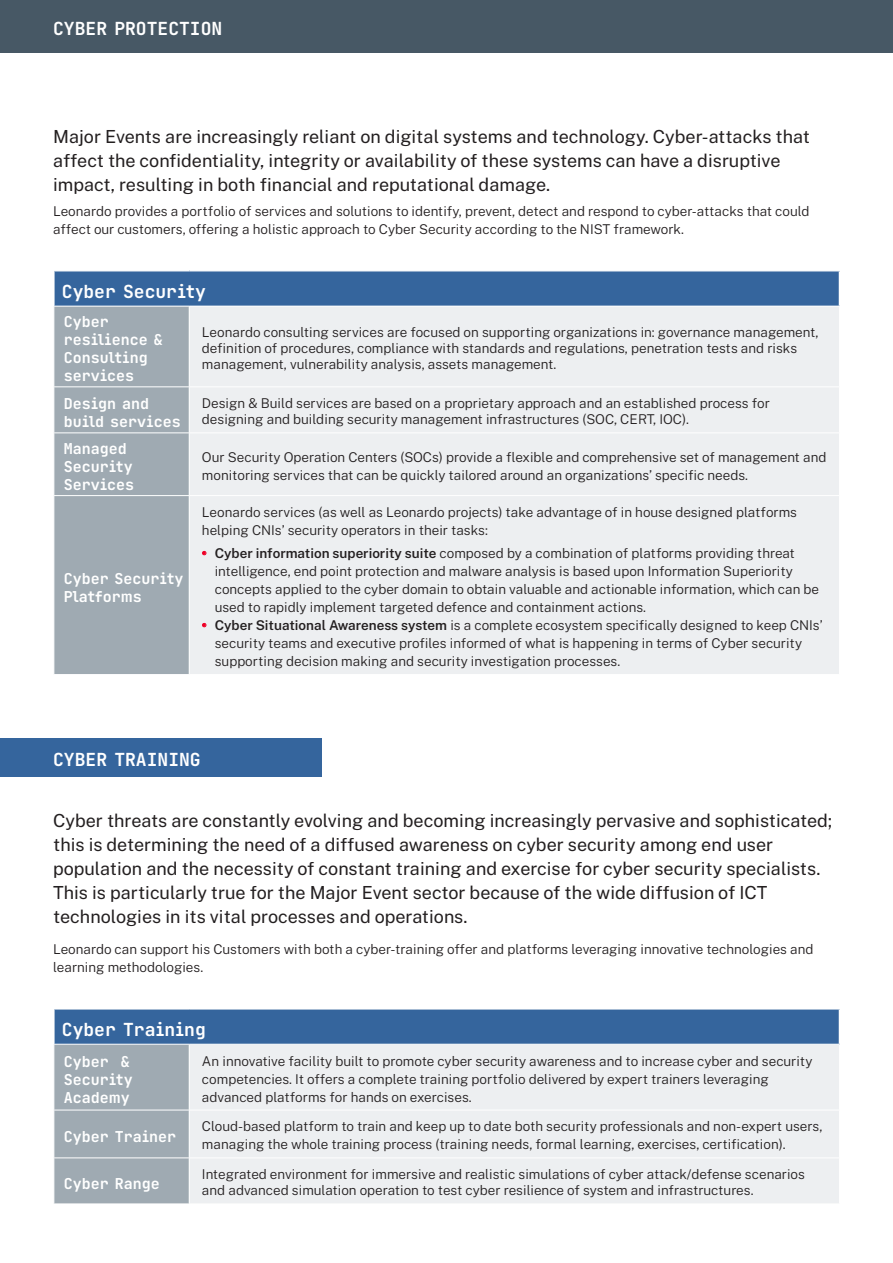
<style>
.page{position:relative;width:893px;height:1263px;background:#fff}
.page>*{position:absolute;margin:0;border:0;box-sizing:border-box;transform-origin:0 0}
.Testo_big_-_12_auto{font:18px/24px "Public Sans";color:#231f20}
.Titolo_1_-_12_auto{font:18px "Tekne LDO Variable";color:#fff}
.Titolo-1_Tabella_whi{font:15px/18px "Tekne LDO Variable";color:#fff}
.Testo_-_9_auto{font:300 13.5px/18px "Public Sans";color:#231f20}
.s1{font-weight:700;color:#ef0027}
.s2{font-weight:600}
</style>
<div class="page">
<div style="left:54px;top:271px;width:785px;height:35px;background:#35659d"></div>
<div style="left:54px;top:307px;width:135px;height:367px;background:#9faab2"></div>
<div style="left:190px;top:307px;width:649px;height:367px;background:#edeff1"></div>
<hr style="left:53px;top:271px;width:2px;height:35px;background:#fff">
<hr style="left:53px;top:386px;width:136px;height:1px;background:#fff">
<hr style="left:189px;top:386px;width:651px;height:1px;background:#fff">
<hr style="left:53px;top:432px;width:136px;height:1px;background:#fff">
<hr style="left:189px;top:432px;width:651px;height:1px;background:#fff">
<hr style="left:53px;top:495px;width:136px;height:1px;background:#fff">
<hr style="left:189px;top:495px;width:651px;height:1px;background:#fff">
<div style="left:54px;top:1009px;width:785px;height:35px;background:#35659d"></div>
<div style="left:54px;top:1045px;width:135px;height:158px;background:#9faab2"></div>
<div style="left:190px;top:1045px;width:649px;height:158px;background:#edeff1"></div>
<hr style="left:53px;top:1009px;width:2px;height:35px;background:#fff">
<hr style="left:53px;top:1110px;width:136px;height:1px;background:#fff">
<hr style="left:189px;top:1110px;width:651px;height:1px;background:#fff">
<hr style="left:53px;top:1157px;width:136px;height:1px;background:#fff">
<hr style="left:189px;top:1157px;width:651px;height:1px;background:#fff">
<div style="left:0;top:0;width:893px;height:53px;background:#475865"></div>
<div style="left:0;top:738px;width:321px;height:38px;background:#35659d"></div>
<p class="Titolo_1_-_12_auto" style="left:53px;top:15px;width:171px">CYBER PROTECTION</p>
<p class="Testo_big_-_12_auto" style="left:53px;top:123px;width:758px">Major Events are increasingly reliant on digital systems and technology. Cyber-attacks that affect the confidentiality, integrity or availability of these systems can have a disruptive impact, resulting in both financial and reputational damage.</p>
<p class="Testo_-_9_auto" style="left:53px;top:201px;width:758px">Leonardo provides a portfolio of services and solutions to identify, prevent, detect and respond to cyber-attacks that could affect our customers, offering a holistic approach to Cyber Security according to the NIST framework.</p>
<p class="Titolo_1_-_12_auto" style="left:62px;top:277px;width:145px">Cyber Security</p>
<p class="Titolo-1_Tabella_whi" style="left:64px;top:313px;width:46px">Cyber</p>
<p class="Titolo-1_Tabella_whi" style="left:64px;top:331px;width:100px">resilience &amp;</p>
<p class="Titolo-1_Tabella_whi" style="left:64px;top:349px;width:85px">Consulting</p>
<p class="Titolo-1_Tabella_whi" style="left:64px;top:367px;width:72px">services</p>
<p class="Testo_-_9_auto" style="left:202px;top:323px;width:618px;line-height:16.2px">Leonardo consulting services are focused on supporting organizations in: governance management, definition of procedures, compliance with standards and regulations, penetration tests and risks management, vulnerability analysis, assets management.</p>
<p class="Titolo-1_Tabella_whi" style="left:64px;top:394px;width:118px">Design and build services</p>
<p class="Testo_-_9_auto" style="left:202px;top:394px;width:569px;line-height:16.2px">Design &amp; Build services are based on a proprietary approach and an established process for designing and building security management infrastructures (SOC, CERT, IOC).</p>
<p class="Titolo-1_Tabella_whi" style="left:64px;top:439px;width:64px">Managed</p>
<p class="Titolo-1_Tabella_whi" style="left:64px;top:457px;width:70px">Security</p>
<p class="Titolo-1_Tabella_whi" style="left:64px;top:475px;width:72px">Services</p>
<p class="Testo_-_9_auto" style="left:202px;top:447px;width:626px">Our Security Operation Centers (SOCs) provide a flexible and comprehensive set of management and monitoring services that can be quickly tailored around an organizations’ specific needs.</p>
<p class="Titolo-1_Tabella_whi" style="left:64px;top:569px;width:121px">Cyber Security<br>Platforms</p>
<p class="Testo_-_9_auto" style="left:202px;top:502px;width:596px">Leonardo services (as well as Leonardo projects) take advantage of in house designed platforms helping CNIs’ security operators in their tasks:</p>
<p class="Testo_-_9_auto" style="left:215px;top:543px;width:606px;text-indent:-13px"><span class="s1">•</span> <span class="s2">Cyber information superiority suite</span> composed by a combination of platforms providing threat intelligence, end point protection and malware analysis is based upon Information Superiority concepts applied to the cyber domain to obtain valuable and actionable information, which can be used to rapidly implement targeted defence and containment actions.</p>
<p class="Testo_-_9_auto" style="left:215px;top:615px;width:610px;text-indent:-13px"><span class="s1">•</span> <span class="s2">Cyber Situational Awareness system</span> is a complete ecosystem specifically designed to keep CNIs’ security teams and executive profiles informed of what is happening in terms of Cyber security supporting decision making and security investigation processes.</p>
<p class="Titolo_1_-_12_auto" style="left:53px;top:746px;width:149px">CYBER TRAINING</p>
<p class="Testo_big_-_12_auto" style="left:53px;top:807px;width:781px">Cyber threats are constantly evolving and becoming increasingly pervasive and sophisticated; this is determining the need of a diffused awareness on cyber security among end user population and the necessity of constant training and exercise for cyber security specialists.<br>This is particularly true for the Major Event sector because of the wide diffusion of ICT technologies in its vital processes and operations.</p>
<p class="Testo_-_9_auto" style="left:53px;top:939px;width:762px">Leonardo can support his Customers with both a cyber-training offer and platforms leveraging innovative technologies and learning methodologies.</p>
<p class="Titolo_1_-_12_auto" style="left:62px;top:1015px;width:145px">Cyber Training</p>
<p class="Titolo-1_Tabella_whi" style="left:64px;top:1052px;width:67px">Cyber &amp;</p>
<p class="Titolo-1_Tabella_whi" style="left:64px;top:1070px;width:70px">Security</p>
<p class="Titolo-1_Tabella_whi" style="left:64px;top:1088px;width:67px">Academy</p>
<p class="Testo_-_9_auto" style="left:202px;top:1051px;width:612px">An innovative facility built to promote cyber security awareness and to increase cyber and security competencies. It offers a complete training portfolio delivered by expert trainers leveraging advanced platforms for hands on exercises.</p>
<p class="Titolo-1_Tabella_whi" style="left:64px;top:1127px;width:114px">Cyber Trainer</p>
<p class="Testo_-_9_auto" style="left:202px;top:1117px;width:622px">Cloud-based platform to train and keep up to date both security professionals and non-expert users, managing the whole training process (training needs, formal learning, exercises, certification).</p>
<p class="Titolo-1_Tabella_whi" style="left:64px;top:1174px;width:97px">Cyber Range</p>
<p class="Testo_-_9_auto" style="left:202px;top:1165px;width:604px;line-height:16.2px">Integrated environment for immersive and realistic simulations of cyber attack/defense scenarios and advanced simulation operation to test cyber resilience of system and infrastructures.</p>
</div>
